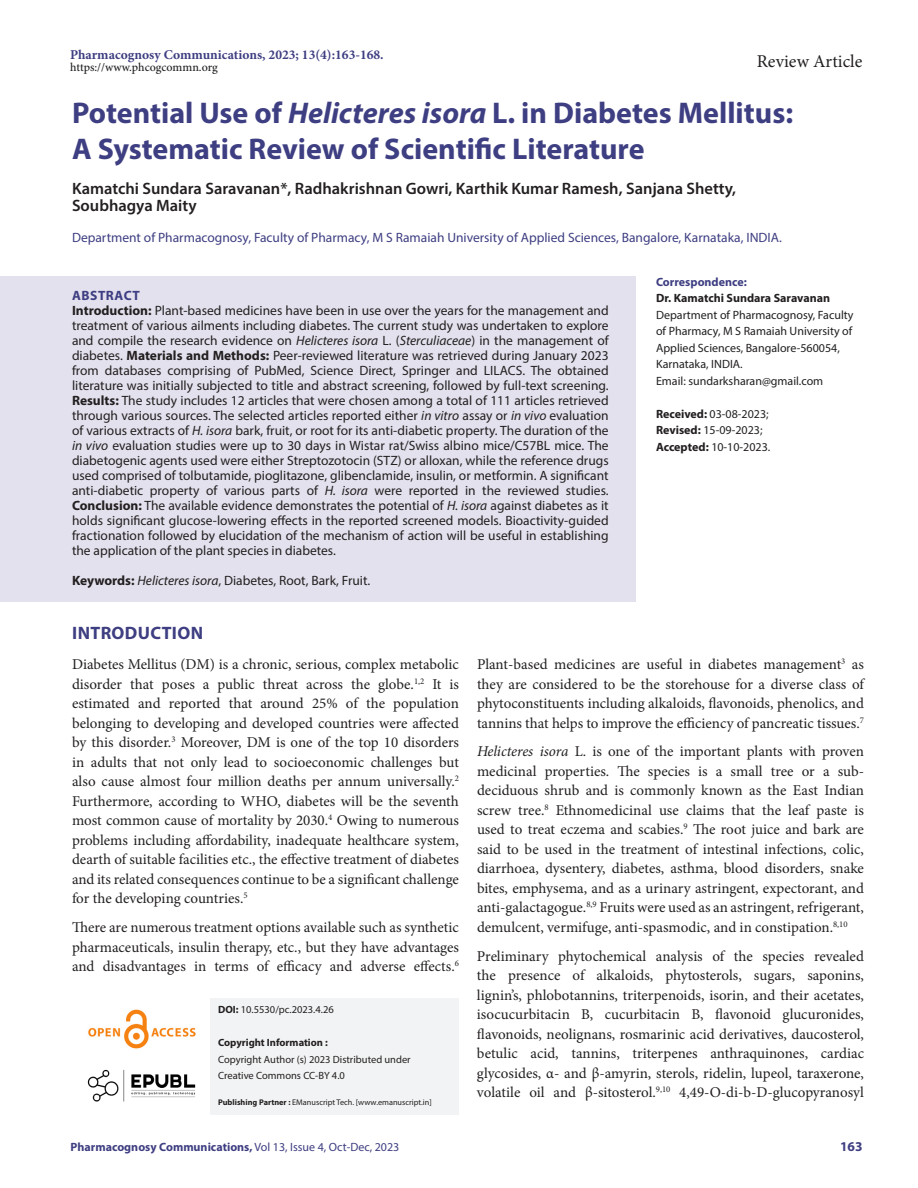
<style>
.page{position:relative;width:918px;height:1188px;background:#fff}
.page>*{position:absolute;margin:0;border:0;box-sizing:border-box;transform-origin:0 0}
.Art_Title{font:700 30px/36px "Myriad Pro";color:#3e3e82}
.t1{font:18px "Minion Pro";letter-spacing:.005em;color:#231f20}
.Intro_head{font:700 18px "Myriad Pro";letter-spacing:.02em;color:#3e3e82}
.Author_Names{font:600 16.5px/16.5px "Myriad Pro";color:#231f20}
.Body_text{font:15px/19.5px "Minion Pro";color:#231f20;text-align:justify}
.Body_text__FO{font:15px/19.5px "Minion Pro";color:#231f20;text-align:justify}
.Abstract_TXT{font:13.5px/15px "Myriad Pro";color:#231f20;text-align:justify}
.Author_Affiliations{font:13.5px "Myriad Pro";color:#3e3e82}
.KY{font:13.5px "Myriad Pro";color:#231f20}
.t2{font:700 13.5px "Minion Pro";color:#3e3e82}
.ABS_Heading{font:700 13.5px "Myriad Pro";letter-spacing:.04em;color:#3e3e82}
.Correspondence_AU_Af{font:12px/16.5px "Myriad Pro";color:#231f20}
.Correspondence_AU_Af-2{font:700 12px "Myriad Pro";color:#3e3e82}
.Journal_Dates{font:12px/16.5px "Myriad Pro";color:#231f20}
.Correspondence_AU_Af-3{font:700 12px "Myriad Pro";color:#231f20}
.t3{font:500 12px "Minion Pro";letter-spacing:-.005em;color:#231f20}
.t4{font:10.5px/16.5px "Myriad Pro";color:#231f20}
.t5{font:700 10.5px "Myriad Pro";color:#231f20}
.t6{font:8.25px "Myriad Pro";color:#231f20}
.s1{font-style:italic}
.s2{font-weight:700}
.s3{font-weight:400}
</style>
<div class="page">
<img style="left:88px;top:1009px;width:108px;height:40px">
<img style="left:87px;top:1069px;width:109px;height:33px">
<div style="left:211px;top:998px;width:248px;height:36px;background:#f2f3f4"></div>
<div style="left:211px;top:1031px;width:248px;height:26px;background:#f2f3f4"></div>
<div style="left:211px;top:1048px;width:248px;height:25px;background:#f2f3f4"></div>
<div style="left:211px;top:1064px;width:248px;height:26px;background:#f2f3f4"></div>
<div style="left:211px;top:1084px;width:248px;height:30px;background:#f2f3f4"></div>
<div style="left:0;top:276px;width:636px;height:41px;background:#e3e1ed"></div>
<div style="left:0;top:291px;width:636px;height:281px;background:#e3e1ed"></div>
<div style="left:0;top:562px;width:636px;height:40px;background:#e3e1ed"></div>
<p class="t2" style="left:70px;top:45px;width:315px">Pharmacognosy Communications, 2023; 13(4):163-168.</p>
<p class="t3" style="left:70px;top:59px;width:149px">https://www.phcogcommn.org</p>
<p class="t1" style="left:757px;top:49px;width:107px">Review Article</p>
<p class="Art_Title" style="left:72px;top:94px;width:723px">Potential Use of <span class="s1">Helicteres isora</span> L. in Diabetes Mellitus:<br>A Systematic Review of Scientific Literature</p>
<p class="Author_Names" style="left:72px;top:180px;width:666px">Kamatchi Sundara Saravanan*, Radhakrishnan Gowri, Karthik Kumar Ramesh, Sanjana Shetty,<br>Soubhagya Maity</p>
<p class="Author_Affiliations" style="left:72px;top:229px;width:711px">Department of Pharmacognosy, Faculty of Pharmacy, M S Ramaiah University of Applied Sciences, Bangalore, Karnataka, INDIA.</p>
<p class="Correspondence_AU_Af-2" style="left:656px;top:274px;width:92px">Correspondence:</p>
<p class="Correspondence_AU_Af-3" style="left:656px;top:290px;width:176px">Dr. Kamatchi Sundara Saravanan</p>
<p class="Correspondence_AU_Af" style="left:656px;top:306px;width:199px">Department of Pharmacognosy, Faculty of Pharmacy, M S Ramaiah University of Applied Sciences, Bangalore-560054, Karnataka, INDIA.</p>
<p class="Correspondence_AU_Af" style="left:656px;top:372px;width:169px">Email: sundarksharan@gmail.com</p>
<p class="ABS_Heading" style="left:72px;top:286px;width:69px">ABSTRACT</p>
<p class="Abstract_TXT" style="left:72px;top:303px;width:538px"><span class="s2">Introduction:</span> Plant-based medicines have been in use over the years for the management and treatment of various ailments including diabetes. The current study was undertaken to explore and compile the research evidence on <span class="s1">Helicteres isora</span> L. (<span class="s1">Sterculiaceae</span>) in the management of diabetes. <span class="s2">Materials and Methods:</span> Peer-reviewed literature was retrieved during January 2023 from databases comprising of PubMed, Science Direct, Springer and LILACS. The obtained literature was initially subjected to title and abstract screening, followed by full-text screening.<br><span class="s2">Results:</span> The study includes 12 articles that were chosen among a total of 111 articles retrieved through various sources. The selected articles reported either <span class="s1">in vitro</span> assay or <span class="s1">in vivo</span> evaluation of various extracts of <span class="s1">H. isora</span> bark, fruit, or root for its anti-diabetic property. The duration of the <span class="s1">in vivo</span> evaluation studies were up to 30 days in Wistar rat/Swiss albino mice/C57BL mice. The diabetogenic agents used were either Streptozotocin (STZ) or alloxan, while the reference drugs used comprised of tolbutamide, pioglitazone, glibenclamide, insulin, or metformin. A significant anti-diabetic property of various parts of <span class="s1">H. isora</span> were reported in the reviewed studies.<br><span class="s2">Conclusion:</span> The available evidence demonstrates the potential of <span class="s1">H. isora</span> against diabetes as it holds significant glucose-lowering effects in the reported screened models. Bioactivity-guided fractionation followed by elucidation of the mechanism of action will be useful in establishing the application of the plant species in diabetes.</p>
<p class="KY" style="left:72px;top:572px;width:300px"><span class="s2">Keywords:</span> <span class="s1">Helicteres isora</span>, Diabetes, Root, Bark, Fruit.</p>
<p class="Intro_head" style="left:72px;top:621px;width:132px">INTRODUCTION</p>
<p class="Body_text__FO" style="left:72px;top:655px;width:389px">Diabetes Mellitus (DM) is a chronic, serious, complex metabolic disorder that poses a public threat across the globe.<sup>1,2</sup> It is estimated and reported that around 25% of the population belonging to developing and developed countries were affected by this disorder.<sup>3</sup> Moreover, DM is one of the top 10 disorders in adults that not only lead to socioeconomic challenges but also cause almost four million deaths per annum universally.<sup>2<br></sup>Furthermore, according to WHO, diabetes will be the seventh most common cause of mortality by 2030.<sup>4</sup> Owing to numerous problems including affordability, inadequate healthcare system, dearth of suitable facilities etc., the effective treatment of diabetes and its related consequences continue to be a significant challenge for the developing countries.<sup>5</sup></p>
<p class="Body_text" style="left:72px;top:918px;width:389px">There are numerous treatment options available such as synthetic pharmaceuticals, insulin therapy, etc., but they have advantages and disadvantages in terms of efficacy and adverse effects.<sup>6</sup></p>
<p class="Journal_Dates" style="left:656px;top:405px;width:116px"><span class="s2">Received:</span> 03-08-2023;<br><span class="s2">Revised:</span> 15-09-2023;<br><span class="s2">Accepted:</span> 10-10-2023.</p>
<p class="Body_text" style="left:477px;top:655px;width:389px">Plant-based medicines are useful in diabetes management<sup>3</sup> as they are considered to be the storehouse for a diverse class of phytoconstituents including alkaloids, flavonoids, phenolics, and tannins that helps to improve the efficiency of pancreatic tissues.<sup>7</sup></p>
<p class="Body_text" style="left:477px;top:742px;width:389px"><span class="s1">Helicteres isora</span> L. is one of the important plants with proven medicinal properties. The species is a small tree or a sub&shy;deciduous shrub and is commonly known as the East Indian screw tree.<sup>8</sup> Ethnomedicinal use claims that the leaf paste is used to treat eczema and scabies.<sup>9</sup> The root juice and bark are said to be used in the treatment of intestinal infections, colic, diarrhoea, dysentery, diabetes, asthma, blood disorders, snake bites, emphysema, and as a urinary astringent, expectorant, and anti-galactagogue.<sup>8,9</sup> Fruits were used as an astringent, refrigerant, demulcent, vermifuge, anti-spasmodic, and in constipation.<sup>8,10</sup></p>
<p class="Body_text" style="left:477px;top:946px;width:389px">Preliminary phytochemical analysis of the species revealed the presence of alkaloids, phytosterols, sugars, saponins, lignin’s, phlobotannins, triterpenoids, isorin, and their acetates, isocucurbitacin B, cucurbitacin B, flavonoid glucuronides, flavonoids, neolignans, rosmarinic acid derivatives, daucosterol, betulic acid, tannins, triterpenes anthraquinones, cardiac glycosides, α- and β-amyrin, sterols, ridelin, lupeol, taraxerone, volatile oil and β-sitosterol.<sup>9,10</sup> 4,49-O-di-b-D-glucopyranosyl</p>
<p class="t4" style="left:218px;top:1001px;width:117px"><span class="s2">DOI:</span> 10.5530/pc.2023.4.26</p>
<p class="t5" style="left:218px;top:1036px;width:111px">Copyright Information :</p>
<p class="t4" style="left:218px;top:1051px;width:194px">Copyright Author (s) 2023 Distributed under<br>Creative Commons CC-BY 4.0</p>
<p class="t6" style="left:218px;top:1097px;width:215px"><span class="s2">Publishing Partner :</span> EManuscript Tech. [www.emanuscript.in]</p>
<p class="Correspondence_AU_Af-2" style="left:70px;top:1139px;width:330px">Pharmacognosy Communications, <span class="s3">Vol 13, Issue 4, Oct-Dec, 2023</span></p>
<p class="ABS_Heading" style="left:840px;top:1137px;width:24px">163</p>
</div>
